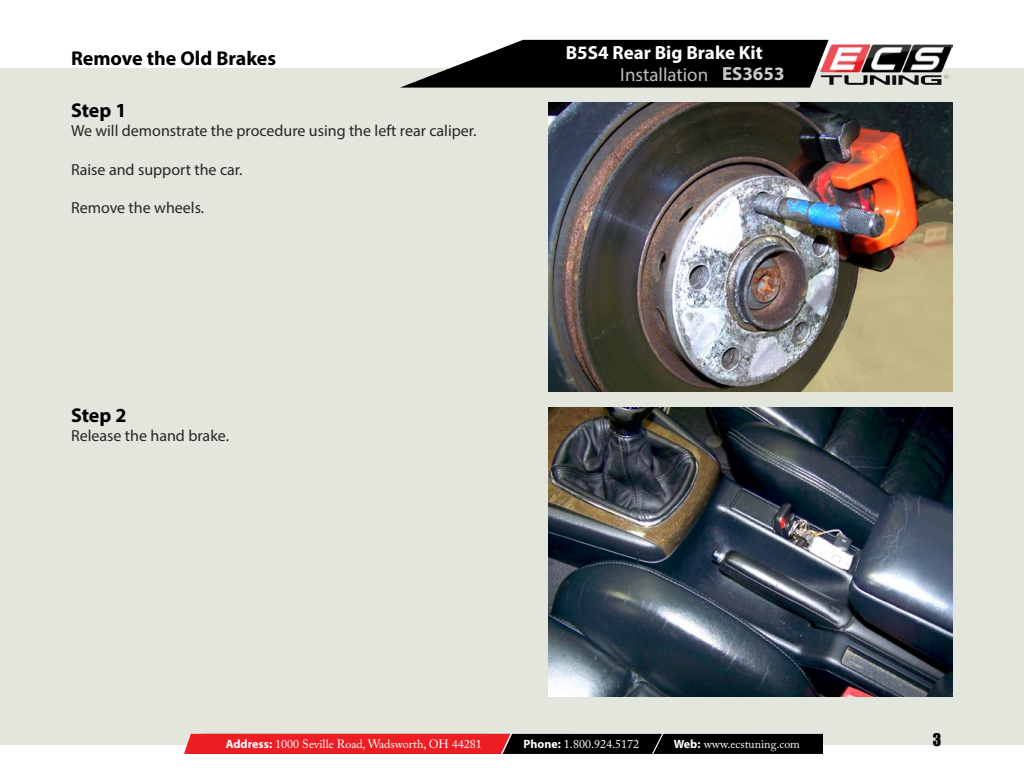
<style>
.page{position:relative;width:1024px;height:768px;background:#fff}
.page>*{position:absolute;margin:0;border:0;box-sizing:border-box;transform-origin:0 0}
.t1{font:700 20px "Myriad Pro";color:#000}
.t2{font:700 19px "Myriad Pro";color:#fff}
.t3{font:19px "Myriad Pro";color:#bcbec0}
.t4{font:700 19px "Myriad Pro";color:#c9cacc}
.t5{font:16px "Myriad Pro";color:#262626}
.t6{font:16px "Impact";color:#000}
.t7{font:12px "Adobe Caslon Pro";color:#fff}
.s1{font-family:"Myriad Pro";font-weight:700}
</style>
<div class="page">
<div style="left:0;top:68px;width:1024px;height:677px;background:#e3e6dd"></div>
<svg style="left:400px;top:40px;width:429px;height:48px;background:#272727"></svg>
<svg style="left:184px;top:732px;width:639px;height:22px;background:#812325"></svg>
<img style="left:820px;top:44px;width:132px;height:40px">
<img style="left:548px;top:407px;width:405px;height:290px">
<img style="left:548px;top:102px;width:405px;height:290px">
<p class="t1" style="left:71px;top:45px;width:207px">Remove the Old Brakes</p>
<p class="t1" style="left:71px;top:97px;width:57px">Step 1</p>
<p class="t5" style="left:71px;top:121px;width:407px">We will demonstrate the procedure using the left rear caliper.</p>
<p class="t5" style="left:71px;top:159px;width:173px">Raise and support the car.</p>
<p class="t5" style="left:71px;top:198px;width:135px">Remove the wheels.</p>
<p class="t1" style="left:71px;top:402px;width:57px">Step 2</p>
<p class="t5" style="left:71px;top:426px;width:160px">Release the hand brake.</p>
<p class="t2" style="left:566px;top:40px;width:198px">B5S4 Rear Big Brake Kit</p>
<p class="t3" style="left:620px;top:63px;width:90px">Installation</p>
<p class="t4" style="left:722px;top:61px;width:64px">ES3653</p>
<p class="t7" style="left:226px;top:737px;width:258px"><span class="s1">Address:</span> 1000 Seville Road, Wadsworth, OH 44281</p>
<p class="t7" style="left:524px;top:737px;width:117px"><span class="s1">Phone:</span> 1.800.924.5172</p>
<p class="t7" style="left:674px;top:737px;width:128px"><span class="s1">Web:</span> www.ecstuning.com</p>
<p class="t6" style="left:933px;top:727px;width:10px">3</p>
</div>
